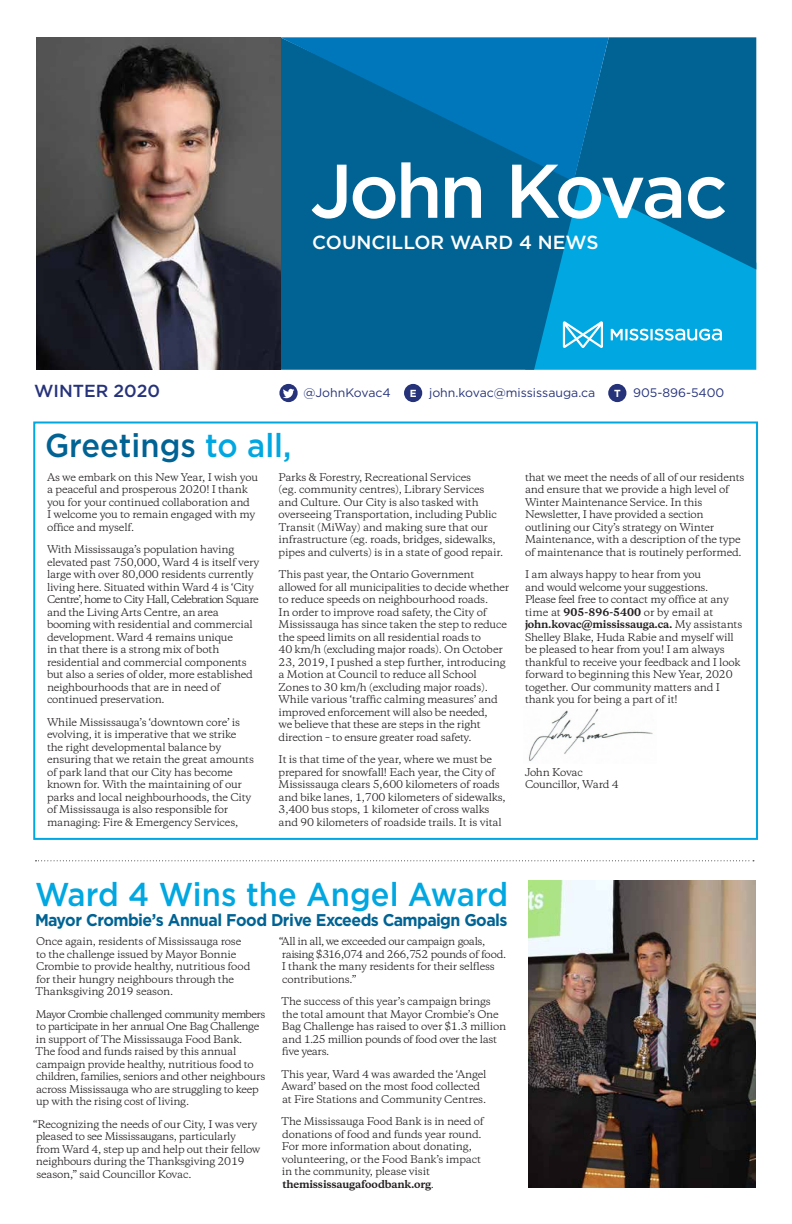
<style>
.page{position:relative;width:792px;height:1224px;background:#fff}
.page>*{position:absolute;margin:0;border:0;box-sizing:border-box;transform-origin:0 0}
.t1{font:500 75.9px "Gotham";letter-spacing:-.045em;color:#fff}
.t2{font:500 33px "Gotham";color:#00a7e0;scale:.94 1}
.t3{font:500 33px "Gotham";color:#006394;scale:.94 1}
.t4{font:500 19px "Gotham";color:#fff}
.t5{font:500 17.4px "Gotham";color:#26337b}
.t6{font:700 17px "Gotham";letter-spacing:-.04em;color:#006394;scale:.94 1}
.t7{font:12.3px "Gotham";color:#26337b}
.t8{font:10px/12.5px "Copernicus";letter-spacing:-.02em;color:#231f20}
.s1{color:#00a7e0}
.s2{color:#25347a}
.s3{font-weight:700;font-size:10.3px;color:#fff}
.s4{font-weight:700}
</style>
<div class="page">
<div style="left:33px;top:422px;width:725px;height:418px;border:2px solid #00a7e0"></div>
<img style="left:529px;top:708px;width:124px;height:53px">
<div style="left:581px;top:270px;width:175px;height:100px;background:#00a7e0"></div>
<svg style="left:280px;top:181px;width:301px;height:189px;background:#006798"></svg>
<svg style="left:574px;top:37px;width:182px;height:233px;background:#0072a4"></svg>
<svg style="left:563px;top:321px;width:40px;height:27px"></svg>
<svg style="left:611px;top:329px;width:111px;height:12px"></svg>
<svg style="left:280px;top:37px;width:331px;height:144px;background:#006ca7"></svg>
<img style="left:36px;top:37px;width:244px;height:333px">
<div style="left:404px;top:384px;width:18px;height:18px;background:#26337b;border-radius:50%"></div>
<div style="left:608px;top:384px;width:18px;height:18px;background:#26337b;border-radius:50%"></div>
<svg style="left:279px;top:384px;width:19px;height:18px"></svg>
<svg style="left:283px;top:389px;width:11px;height:9px"></svg>
<img style="left:528px;top:880px;width:228px;height:308px">
<svg style="left:36px;top:860px;width:718px;height:1px"></svg>
<h1 class="t1" style="left:310px;top:141px;width:419px">John Kovac</h1>
<h3 class="t4" style="left:312px;top:230px;width:288px">COUNCILLOR WARD 4 NEWS</h3>
<h3 class="t5" style="left:34px;top:379px;width:128px">WINTER 2020</h3>
<h2 class="t3" style="left:45px;top:424px;width:264px">Greetings <span class="s1">to all,</span></h2>
<p class="t7" style="left:303px;top:385px;width:89px"><span class="s2">@</span>JohnKovac4</p>
<p class="t7" style="left:410px;top:385px;width:187px"><span class="s3">E</span> john.kovac@mississauga.ca</p>
<p class="t7" style="left:614px;top:385px;width:112px"><span class="s3">T</span> 905-896-5400</p>
<p class="t8" style="left:47px;top:471px;width:213px">As we embark on this New Year, I wish you a peaceful and prosperous 2020! I thank you for your continued collaboration and<br>I welcome you to remain engaged with my office and myself.</p>
<p class="t8" style="left:47px;top:543px;width:214px">With Mississauga’s population having elevated past 750,000, Ward 4 is itself very large with over 80,000 residents currently living here. Situated within Ward 4 is ‘City Centre’, home to City Hall, Celebration Square and the Living Arts Centre, an area booming with residential and commercial development. Ward 4 remains unique<br>in that there is a strong mix of both residential and commercial components but also a series of older, more established neighbourhoods that are in need of continued preservation.</p>
<p class="t8" style="left:47px;top:716px;width:209px">While Mississauga’s ‘downtown core’ is evolving, it is imperative that we strike the right developmental balance by ensuring that we retain the great amounts of park land that our City has become known for. With the maintaining of our parks and local neighbourhoods, the City of Mississauga is also responsible for managing: Fire &amp; Emergency Services,</p>
<p class="t8" style="left:279px;top:471px;width:226px">Parks &amp; Forestry, Recreational Services<br>(eg. community centres), Library Services and Culture. Our City is also tasked with overseeing Transportation, including Public Transit (MiWay) and making sure that our infrastructure (eg. roads, bridges, sidewalks, pipes and culverts) is in a state of good repair.</p>
<p class="t8" style="left:279px;top:568px;width:232px">This past year, the Ontario Government allowed for all municipalities to decide whether to reduce speeds on neighbourhood roads.<br>In order to improve road safety, the City of Mississauga has since taken the step to reduce the speed limits on all residential roads to<br>40 km/h (excluding major roads). On October 23, 2019, I pushed a step further, introducing a Motion at Council to reduce all School Zones to 30 km/h (excluding major roads).<br>While various ‘traffic calming measures’ and improved enforcement will also be needed,<br>we believe that these are steps in the right direction – to ensure greater road safety.</p>
<p class="t8" style="left:279px;top:753px;width:229px">It is that time of the year, where we must be prepared for snowfall! Each year, the City of Mississauga clears 5,600 kilometers of roads and bike lanes, 1,700 kilometers of sidewalks, 3,400 bus stops, 1 kilometer of cross walks and 90 kilometers of roadside trails. It is vital</p>
<p class="t8" style="left:525px;top:471px;width:221px">that we meet the needs of all of our residents and ensure that we provide a high level of Winter Maintenance Service. In this Newsletter, I have provided a section outlining our City’s strategy on Winter Maintenance, with a description of the type of maintenance that is routinely performed.</p>
<p class="t8" style="left:525px;top:568px;width:219px">I am always happy to hear from you<br>and would welcome your suggestions.<br>Please feel free to contact my office at any time at <span class="s4">905-896-5400</span> or by email at <span class="s4">john.kovac@mississauga.ca.</span> My assistants Shelley Blake, Huda Rabie and myself will be pleased to hear from you! I am always thankful to receive your feedback and I look forward to beginning this New Year, 2020 together. Our community matters and I thank you for being a part of it!</p>
<p class="t8" style="left:525px;top:766px;width:95px">John Kovac<br>Councillor, Ward 4</p>
<h2 class="t2" style="left:35px;top:872px;width:505px">Ward 4 Wins the Angel Award</h2>
<h3 class="t6" style="left:35px;top:908px;width:504px">Mayor Crombie’s Annual Food Drive Exceeds Campaign Goals</h3>
<p class="t8" style="left:279px;top:935px;width:229px">“All in all, we exceeded our campaign goals, raising $316,074 and 266,752 pounds of food.<br>I thank the many residents for their selfless contributions.”</p>
<p class="t8" style="left:281px;top:995px;width:227px">The success of this year’s campaign brings the total amount that Mayor Crombie’s One Bag Challenge has raised to over $1.3 million and 1.25 million pounds of food over the last five years.</p>
<p class="t8" style="left:281px;top:1068px;width:207px">This year, Ward 4 was awarded the ‘Angel<br>Award’ based on the most food collected at Fire Stations and Community Centres.</p>
<p class="t8" style="left:281px;top:1115px;width:204px">The Mississauga Food Bank is in need of donations of food and funds year round.<br>For more information about donating, volunteering, or the Food Bank’s impact in the community, please visit <span class="s4">themississaugafoodbank.org</span>.</p>
<p class="t8" style="left:35px;top:935px;width:217px">Once again, residents of Mississauga rose to the challenge issued by Mayor Bonnie Crombie to provide healthy, nutritious food for their hungry neighbours through the Thanksgiving 2019 season.</p>
<p class="t8" style="left:35px;top:1008px;width:232px">Mayor Crombie challenged community members to participate in her annual One Bag Challenge in support of The Mississauga Food Bank.<br>The food and funds raised by this annual campaign provide healthy, nutritious food to children, families, seniors and other neighbours across Mississauga who are struggling to keep up with the rising cost of living.</p>
<p class="t8" style="left:33px;top:1118px;width:229px">“Recognizing the needs of our City, I was very pleased to see Mississaugans, particularly<br>from Ward 4, step up and help out their fellow neighbours during the Thanksgiving 2019 season,” said Councillor Kovac.</p>
</div>
